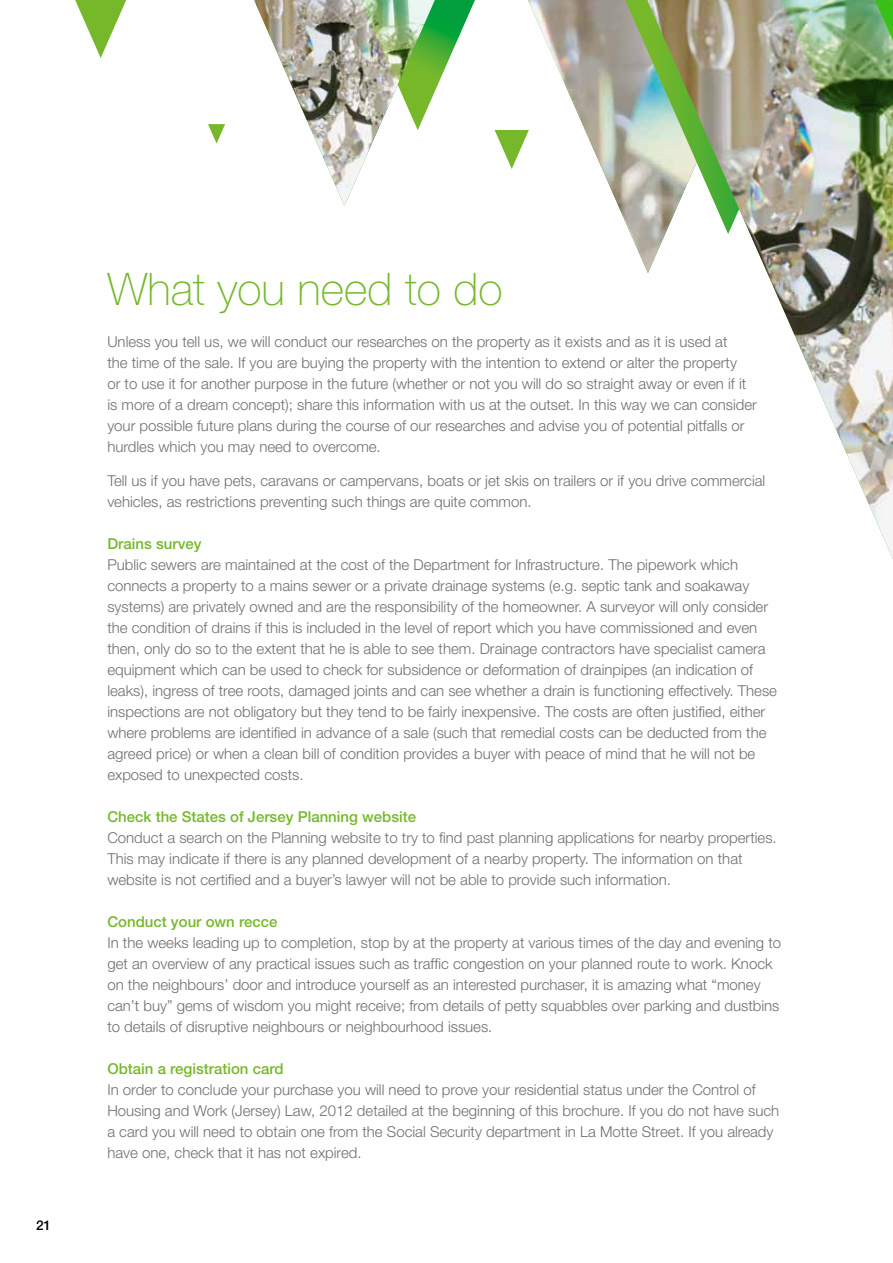
<style>
.page{position:relative;width:893px;height:1263px;background:#fff}
.page>*{position:absolute;margin:0;border:0;box-sizing:border-box;transform-origin:0 0}
.t1{font:100 45px "Helvetica Neue LT Pro";color:#76b82a}
.t2{font:300 15px/21px "Helvetica Neue LT Pro";color:#706f6f}
.t3{font:500 15px "Helvetica Neue LT Pro";color:#76b82a}
.t4{font:500 13.5px "Helvetica Neue LT Pro";color:#000}
</style>
<div class="page">
<img style="left:528px;top:0;width:119px;height:271px">
<svg style="left:625px;top:0;width:22px;height:234px"></svg>
<img style="left:647px;top:0;width:246px;height:559px">
<svg style="left:75px;top:0;width:51px;height:58px"></svg>
<img style="left:764px;top:0;width:129px;height:418px">
<svg style="left:495px;top:130px;width:34px;height:39px"></svg>
<img style="left:254px;top:0;width:221px;height:206px">
<svg style="left:208px;top:124px;width:17px;height:20px"></svg>
<p class="t4" style="left:36px;top:1217px;width:17px">21</p>
<h1 class="t1" style="left:107px;top:264px;width:397px">What you need to do</h1>
<p class="t2" style="left:107px;top:331px;width:651px">Unless you tell us, we will conduct our researches on the property as it exists and as it is used at<br>the time of the sale. If you are buying the property with the intention to extend or alter the property<br>or to use it for another purpose in the future (whether or not you will do so straight away or even if it is more of a dream concept); share this information with us at the outset. In this way we can consider your possible future plans during the course of our researches and advise you of potential pitfalls or hurdles which you may need to overcome.</p>
<p class="t2" style="left:107px;top:470px;width:659px">Tell us if you have pets, caravans or campervans, boats or jet skis on trailers or if you drive commercial vehicles, as restrictions preventing such things are quite common.</p>
<p class="t3" style="left:107px;top:535px;width:96px">Drains survey</p>
<p class="t2" style="left:107px;top:554px;width:671px">Public sewers are maintained at the cost of the Department for Infrastructure. The pipework which connects a property to a mains sewer or a private drainage systems (e.g. septic tank and soakaway systems) are privately owned and are the responsibility of the homeowner. A surveyor will only consider the condition of drains if this is included in the level of report which you have commissioned and even then, only do so to the extent that he is able to see them. Drainage contractors have specialist camera equipment which can be used to check for subsidence or deformation of drainpipes (an indication of leaks), ingress of tree roots, damaged joints and can see whether a drain is functioning effectively. These inspections are not obligatory but they tend to be fairly inexpensive. The costs are often justified, either where problems are identified in advance of a sale (such that remedial costs can be deducted from the agreed price) or when a clean bill of condition provides a buyer with peace of mind that he will not be exposed to unexpected costs.</p>
<p class="t3" style="left:107px;top:808px;width:310px">Check the States of Jersey Planning website</p>
<p class="t2" style="left:107px;top:827px;width:671px">Conduct a search on the Planning website to try to find past planning applications for nearby properties.<br>This may indicate if there is any planned development of a nearby property. The information on that website is not certified and a buyer’s lawyer will not be able to provide such information.</p>
<p class="t3" style="left:107px;top:913px;width:172px">Conduct your own recce</p>
<p class="t2" style="left:107px;top:932px;width:675px">In the weeks leading up to completion, stop by at the property at various times of the day and evening to get an overview of any practical issues such as traffic congestion on your planned route to work. Knock on the neighbours’ door and introduce yourself as an interested purchaser, it is amazing what “money can’t buy” gems of wisdom you might receive; from details of petty squabbles over parking and dustbins to details of disruptive neighbours or neighbourhood issues.</p>
<p class="t3" style="left:107px;top:1060px;width:178px">Obtain a registration card</p>
<p class="t2" style="left:107px;top:1079px;width:673px">In order to conclude your purchase you will need to prove your residential status under the Control of Housing and Work (Jersey) Law, 2012 detailed at the beginning of this brochure. If you do not have such a card you will need to obtain one from the Social Security department in La Motte Street. If you already have one, check that it has not expired.</p>
</div>
